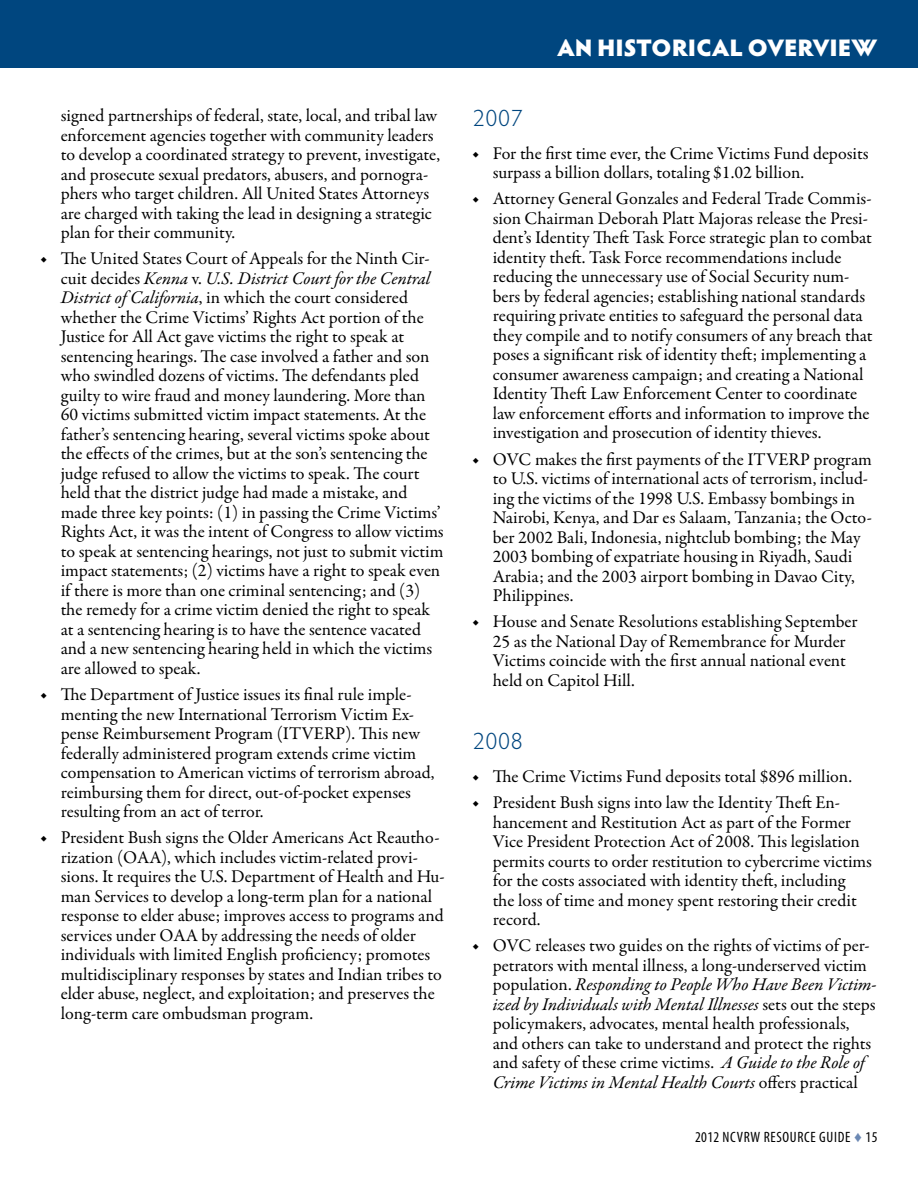
<style>
.page{position:relative;width:918px;height:1188px;background:#fff}
.page>*{position:absolute;margin:0;border:0;box-sizing:border-box;transform-origin:0 0}
.t1{font:900 24px "Hypatia Sans Pro";letter-spacing:-.01em;color:#fff}
.t2{font:300 24px "Hypatia Sans Pro";letter-spacing:.025em;color:#00467f}
.t3{font:18px/19.5px "Garamond Premr Pro";color:#000}
.t4{font:condensed 15px "Myriad Pro";letter-spacing:.045em;color:#000}
.s1{font-style:italic}
.s2{font-family:"Century";font-stretch:normal;color:#6c89b4}
</style>
<div class="page">
<div style="left:0;top:0;width:918px;height:68px;background:#00467f"></div>
<p class="t3" style="left:61px;top:106px;width:381px">signed partnerships of federal, state, local, and tribal law enforcement agencies together with community leaders to develop a coordinated strategy to prevent, investigate, and prosecute sexual predators, abusers, and pornogra&shy;phers who target children. All United States Attorneys are charged with taking the lead in designing a strategic plan for their community.</p>
<p class="t3" style="left:61px;top:249px;width:384px;text-indent:-20px">◆ The United States Court of Appeals for the Ninth Cir&shy;cuit decides <span class="s1">Kenna</span> v. <span class="s1">U.S. District Court for the Central District of California</span>, in which the court considered whether the Crime Victims’ Rights Act portion of the Justice for All Act gave victims the right to speak at sentencing hearings. The case involved a father and son who swindled dozens of victims. The defendants pled guilty to wire fraud and money laundering. More than 60 victims submitted victim impact statements. At the father’s sentencing hearing, several victims spoke about the effects of the crimes, but at the son’s sentencing the judge refused to allow the victims to speak. The court held that the district judge had made a mistake, and made three key points: (1) in passing the Crime Victims’ Rights Act, it was the intent of Congress to allow victims to speak at sentencing hearings, not just to submit victim impact statements; (2) victims have a right to speak even if there is more than one criminal sentencing; and (3) the remedy for a crime victim denied the right to speak at a sentencing hearing is to have the sentence vacated and a new sentencing hearing held in which the victims are allowed to speak.</p>
<p class="t3" style="left:61px;top:685px;width:375px;text-indent:-20px">◆ The Department of Justice issues its final rule imple&shy;menting the new International Terrorism Victim Ex&shy;pense Reimbursement Program (ITVERP). This new federally administered program extends crime victim compensation to American victims of terrorism abroad, reimbursing them for direct, out-of-pocket expenses resulting from an act of terror.</p>
<p class="t3" style="left:61px;top:828px;width:385px;text-indent:-20px">◆ President Bush signs the Older Americans Act Reautho&shy;rization (OAA), which includes victim-related provi&shy;sions. It requires the U.S. Department of Health and Hu&shy;man Services to develop a long-term plan for a national response to elder abuse; improves access to programs and services under OAA by addressing the needs of older individuals with limited English proficiency; promotes multidisciplinary responses by states and Indian tribes to elder abuse, neglect, and exploitation; and preserves the long-term care ombudsman program.</p>
<h1 class="t1" style="left:557px;top:30px;width:322px">AN HISTORICAL OVERVIEW</h1>
<h2 class="t2" style="left:473px;top:102px;width:52px">2007</h2>
<p class="t3" style="left:493px;top:144px;width:377px;text-indent:-20px">◆ For the first time ever, the Crime Victims Fund deposits surpass a billion dollars, totaling $1.02 billion.</p>
<p class="t3" style="left:493px;top:189px;width:381px;text-indent:-20px">◆ Attorney General Gonzales and Federal Trade Commis&shy;sion Chairman Deborah Platt Majoras release the Presi&shy;dent’s Identity Theft Task Force strategic plan to combat identity theft. Task Force recommendations include reducing the unnecessary use of Social Security num&shy;bers by federal agencies; establishing national standards requiring private entities to safeguard the personal data they compile and to notify consumers of any breach that poses a significant risk of identity theft; implementing a consumer awareness campaign; and creating a National Identity Theft Law Enforcement Center to coordinate law enforcement efforts and information to improve the investigation and prosecution of identity thieves.</p>
<p class="t3" style="left:493px;top:450px;width:381px;text-indent:-20px">◆ OVC makes the first payments of the ITVERP program to U.S. victims of international acts of terrorism, includ&shy;ing the victims of the 1998 U.S. Embassy bombings in Nairobi, Kenya, and Dar es Salaam, Tanzania; the Octo&shy;ber 2002 Bali, Indonesia, nightclub bombing; the May 2003 bombing of expatriate housing in Riyadh, Saudi Arabia; and the 2003 airport bombing in Davao City, Philippines.</p>
<p class="t3" style="left:493px;top:612px;width:366px;text-indent:-20px">◆ House and Senate Resolutions establishing September 25 as the National Day of Remembrance for Murder Victims coincide with the first annual national event held on Capitol Hill.</p>
<h2 class="t2" style="left:473px;top:725px;width:52px">2008</h2>
<p class="t3" style="left:472px;top:767px;width:381px">◆ The Crime Victims Fund deposits total $896 million.</p>
<p class="t3" style="left:493px;top:793px;width:381px;text-indent:-20px">◆ President Bush signs into law the Identity Theft En&shy;hancement and Restitution Act as part of the Former Vice President Protection Act of 2008. This legislation permits courts to order restitution to cybercrime victims for the costs associated with identity theft, including<br>the loss of time and money spent restoring their credit record.</p>
<p class="t3" style="left:493px;top:936px;width:385px;text-indent:-20px">◆ OVC releases two guides on the rights of victims of per&shy;petrators with mental illness, a long-underserved victim population. <span class="s1">Responding to People Who Have Been Victim&shy;ized by Individuals with Mental Illnesses</span> sets out the steps policymakers, advocates, mental health professionals, and others can take to understand and protect the rights and safety of these crime victims. <span class="s1">A Guide to the Role of Crime Victims in Mental Health Courts</span> offers practical</p>
<p class="t4" style="left:695px;top:1128px;width:184px">2012 NCVRW RESOURCE GUIDE <span class="s2">♦</span> 15</p>
</div>
